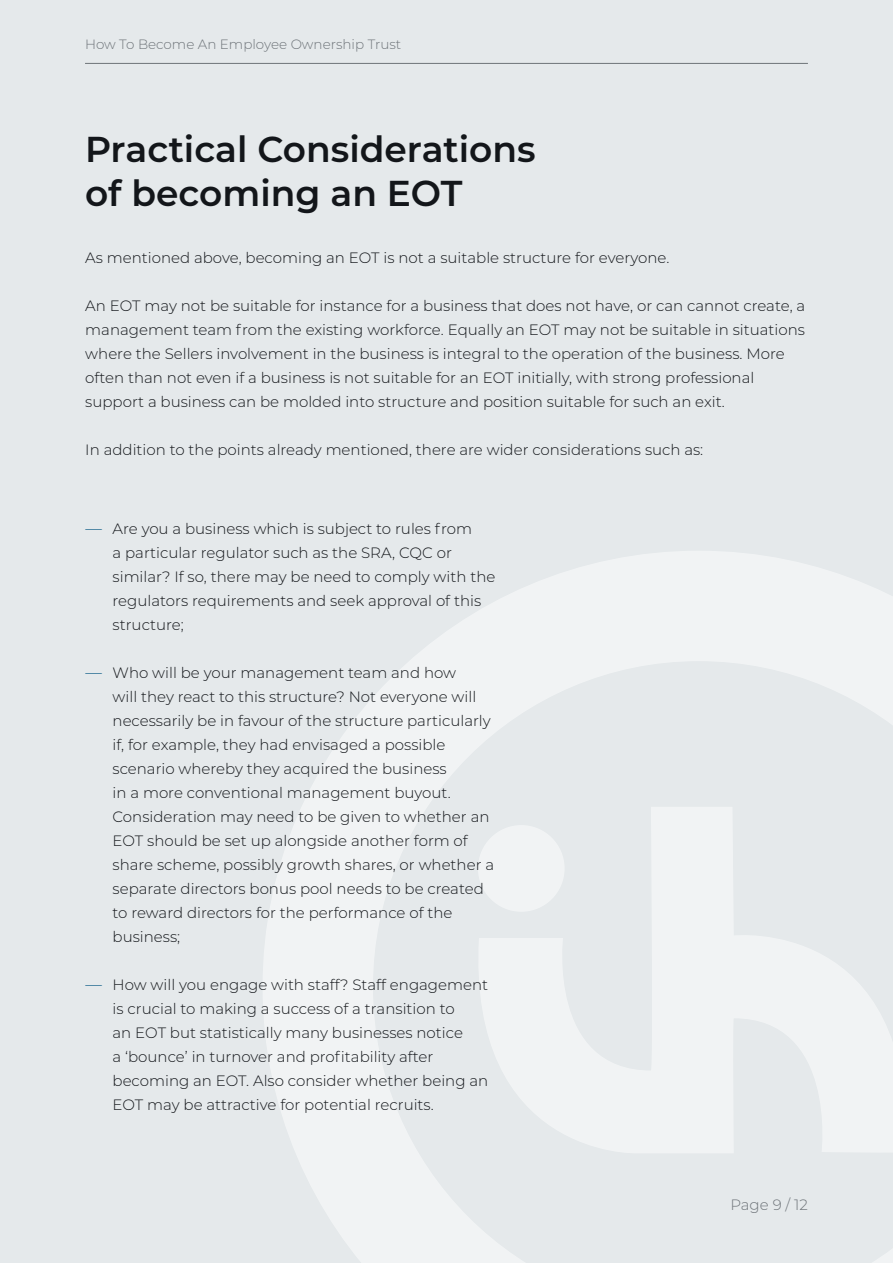
<style>
.page{position:relative;width:893px;height:1263px;background:#e5e9eb}
.page>*{position:absolute;margin:0;border:0;box-sizing:border-box;transform-origin:0 0}
.t1{font:600 36px/43.2px "Montserrat";color:#13161a}
.t2{font:300 15px/24px "Montserrat";color:#13161a}
.t3{font:300 15px "Montserrat";color:#6e7479}
.t4{font:300 13.5px "Montserrat";color:#6e7479}
.s1{font-size:16.5px;color:#005480}
</style>
<div class="page">
<svg style="left:263px;top:551px;width:630px;height:712px"></svg>
<svg style="left:467px;top:807px;width:426px;height:350px;fill:#f1f3f4"></svg>
<hr style="left:85px;top:63px;width:723px;height:1px;background:#6e7479">
<p class="t4" style="left:85px;top:35px;width:318px">How To Become An Employee Ownership Trust</p>
<p class="t1" style="left:85px;top:126px;width:452px">Practical Considerations of becoming an EOT</p>
<p class="t2" style="left:85px;top:246px;width:586px">As mentioned above, becoming an EOT is not a suitable structure for everyone.</p>
<p class="t2" style="left:85px;top:294px;width:721px">An EOT may not be suitable for instance for a business that does not have, or can cannot create, a management team from the existing workforce. Equally an EOT may not be suitable in situations where the Sellers involvement in the business is integral to the operation of the business. More often than not even if a business is not suitable for an EOT initially, with strong professional support a business can be molded into structure and position suitable for such an exit.</p>
<p class="t2" style="left:85px;top:438px;width:619px">In addition to the points already mentioned, there are wider considerations such as:</p>
<p class="t2" style="left:113px;top:516px;width:384px;text-indent:-27px"><span class="s1">—</span> Are you a business which is subject to rules from<br>a particular regulator such as the SRA, CQC or similar? If so, there may be need to comply with the regulators requirements and seek approval of this structure;</p>
<p class="t2" style="left:113px;top:660px;width:383px;text-indent:-27px"><span class="s1">—</span> Who will be your management team and how<br>will they react to this structure? Not everyone will necessarily be in favour of the structure particularly if, for example, they had envisaged a possible scenario whereby they acquired the business<br>in a more conventional management buyout.<br>Consideration may need to be given to whether an EOT should be set up alongside another form of share scheme, possibly growth shares, or whether a separate directors bonus pool needs to be created to reward directors for the performance of the business;</p>
<p class="t2" style="left:113px;top:972px;width:377px;text-indent:-27px"><span class="s1">—</span> How will you engage with staff? Staff engagement is crucial to making a success of a transition to<br>an EOT but statistically many businesses notice<br>a ‘bounce’ in turnover and profitability after becoming an EOT. Also consider whether being an EOT may be attractive for potential recruits.</p>
<p class="t3" style="left:730px;top:1194px;width:79px">Page 9 / 12</p>
</div>
